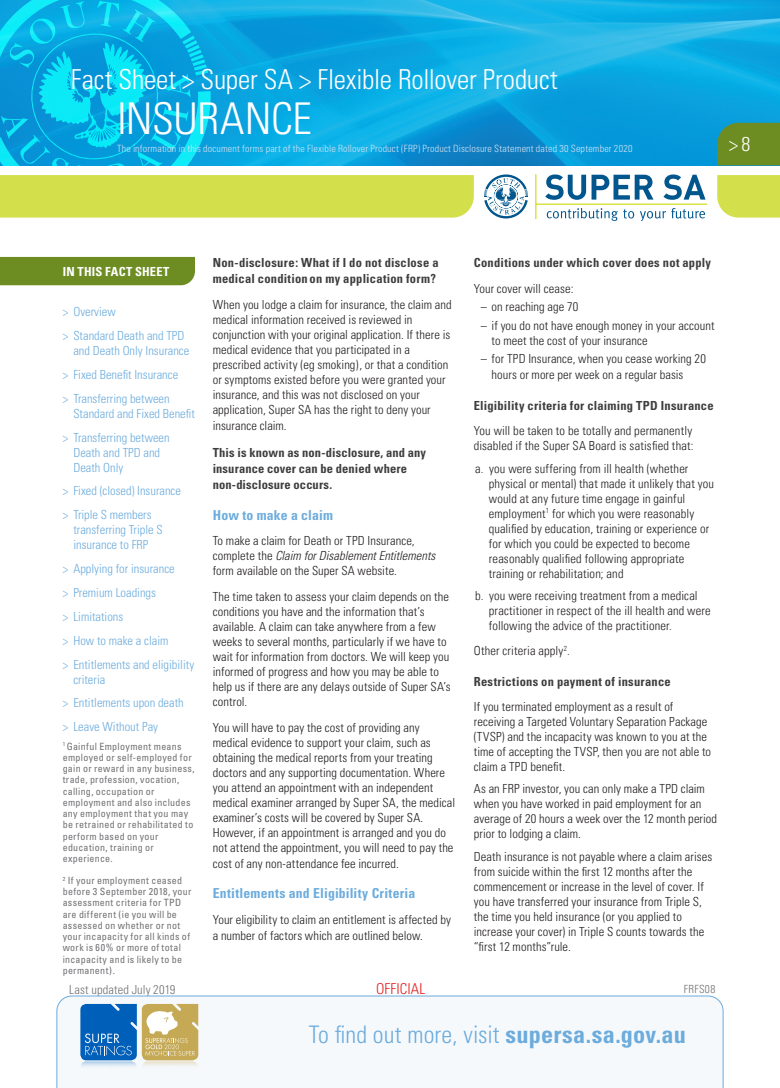
<style>
.page{position:relative;width:780px;height:1088px;background:#fff}
.page>*{position:absolute;margin:0;border:0;box-sizing:border-box;transform-origin:0 0}
.t1{font:300 condensed 43.75px "Univers";letter-spacing:-.01em;color:#fff}
.t2{font:300 condensed 27.5px "Univers";letter-spacing:-.005em;color:#fff}
.t3{font:300 condensed 24.25px "Univers";letter-spacing:.005em;color:#6cacdd}
.t4{font:300 condensed 20px "Univers";color:#fff}
.t5{font:300 condensed 15px "Univers";letter-spacing:.01em;color:#e32121}
.Body{font:700 condensed 13.75px "Univers";letter-spacing:.02em;color:#6cacdd}
.Body_Heading_-_blue{font:700 condensed 13.75px "Univers";letter-spacing:.01em;color:#6cacdd}
.Body-2{font:300 condensed 12.5px/15px "Univers";letter-spacing:.005em;color:#231f20}
.t6{font:300 condensed 12.5px/15px "Univers LT";letter-spacing:.01em;color:#231f20}
.t7{font:300 condensed 12.5px/23.9px "Univers";color:#6cacdd}
.Body_Heading_-_blue-2{font:700 condensed 12.5px/16.2px "Univers";letter-spacing:.02em;color:#3e3e3f}
.Body-3{font:700 condensed 12.5px/16.2px "Univers";letter-spacing:.01em;color:#3e3e3f}
.Body_Bullet{font:300 condensed 12.5px/15px "Univers";letter-spacing:.005em;color:#231f20}
.Body_Heading_-_black{font:700 condensed 12.5px "Univers";letter-spacing:.02em;color:#3e3e3f}
.Body_Bullet_-_end_li{font:300 condensed 12.5px/16.2px "Univers";letter-spacing:.005em;color:#231f20}
.t8{font:300 condensed 12.5px "Univers";letter-spacing:.01em;color:#717074}
.t9{font:700 condensed 12.5px "Univers";letter-spacing:.01em;color:#fff}
.t10{font:300 condensed 11.25px "Univers";letter-spacing:.025em;color:#717074}
.Body_Heading_-_blue-3{font:condensed 10px/11.2px "Univers";letter-spacing:.03em;color:#717074}
.t11{font:300 condensed 10px "Univers";letter-spacing:.015em;color:#cfe1f3}
.s1{font-style:italic}
.s2{font-weight:700}
</style>
<div class="page">
<img style="left:474px;top:0;width:306px;height:165px">
<svg style="left:545px;top:174px;width:108px;height:26px"></svg>
<svg style="left:663px;top:174px;width:42px;height:26px"></svg>
<svg style="left:546px;top:208px;width:88px;height:13px"></svg>
<svg style="left:640px;top:208px;width:65px;height:13px"></svg>
<hr style="left:535px;top:174px;width:1px;height:45px;background:#d8e039">
<hr style="left:535px;top:204px;width:172px;height:1px;background:#d8e039">
<svg style="left:484px;top:174px;width:44px;height:44px"></svg>
<svg style="left:717px;top:175px;width:63px;height:43px;background:#d6e055"></svg>
<svg style="left:0;top:0;width:474px;height:218px;background:#3cbac6"></svg>
<div style="left:717px;top:123px;width:63px;height:42px;background:#6d8d23"></div>
<div style="left:0;top:257px;width:195px;height:28px;background:#6d8d23"></div>
<div style="left:57px;top:996px;width:666px;height:92px;background:#f6f9fc"></div>
<svg style="left:80px;top:1004px;width:118px;height:84px"></svg>
<h2 class="t2" style="left:71px;top:63px;width:488px">Fact Sheet &gt; Super SA &gt; Flexible Rollover Product</h2>
<h1 class="t1" style="left:117px;top:93px;width:196px">INSURANCE</h1>
<p class="t11" style="left:117px;top:142px;width:517px">The information in this document forms part of the Flexible Rollover Product (FRP) Product Disclosure Statement dated 30 September 2020</p>
<h3 class="t4" style="left:729px;top:132px;width:23px">&gt;8</h3>
<p class="t9" style="left:63px;top:264px;width:108px">IN THIS FACT SHEET</p>
<p class="t7" style="left:63px;top:300px;width:123px">&gt; Overview<br>&gt; Standard Death and TPD</p>
<p class="t7" style="left:63px;top:339px;width:128px;text-indent:11px">and Death Only Insurance &gt; Fixed Benefit Insurance<br>&gt; Transferring between</p>
<p class="t7" style="left:63px;top:401px;width:134px;text-indent:11px">Standard and Fixed Benefit &gt; Transferring between</p>
<p class="t7" style="left:73px;top:445px;width:88px;line-height:15px">Death and TPD and<br>Death Only</p>
<p class="t7" style="left:63px;top:479px;width:120px">&gt; Fixed (closed) Insurance &gt; Triple S members</p>
<p class="t7" style="left:73px;top:522px;width:91px;line-height:15px">transferring Triple S insurance to FRP</p>
<p class="t7" style="left:63px;top:557px;width:133px">&gt; Applying for insurance<br>&gt; Premium Loadings<br>&gt; Limitations<br>&gt; How to make a claim<br>&gt; Entitlements and eligibility</p>
<p class="t7" style="left:63px;top:667px;width:122px;text-indent:11px">criteria<br>&gt; Entitlements upon death &gt; Leave Without Pay</p>
<p class="Body_Heading_-_blue-3" style="left:63px;top:740px;width:133px"><sup>1</sup> Gainful Employment means employed or self-employed for gain or reward in any business, trade, profession, vocation, calling, occupation or employment and also includes any employment that you may be retrained or rehabilitated to perform based on your education, training or experience.</p>
<p class="Body_Heading_-_blue-3" style="left:63px;top:874px;width:130px"><sup>2</sup> If your employment ceased before 3 September 2018, your assessment criteria for TPD are different (ie you will be assessed on whether or not your incapacity for all kinds of work is 60% or more of total incapacity and is likely to be permanent).</p>
<p class="Body_Heading_-_blue-2" style="left:213px;top:254px;width:227px">Non-disclosure: What if I do not disclose a medical condition on my application form?</p>
<p class="Body-2" style="left:213px;top:297px;width:240px">When you lodge a claim for insurance, the claim and medical information received is reviewed in conjunction with your original application. If there is medical evidence that you participated in a prescribed activity (eg smoking), or that a condition or symptoms existed before you were granted your insurance, and this was not disclosed on your application, Super SA has the right to deny your</p>
<p class="Body-2" style="left:213px;top:418px;width:75px">insurance claim.</p>
<p class="Body-3" style="left:213px;top:444px;width:215px">This is known as non-disclosure, and any insurance cover can be denied where non-disclosure occurs.</p>
<p class="Body_Heading_-_blue" style="left:213px;top:506px;width:122px">How to make a claim</p>
<p class="Body-2" style="left:213px;top:533px;width:224px">To make a claim for Death or TPD Insurance, complete the <span class="s1">Claim for Disablement Entitlements </span>form available on the Super SA website.</p>
<p class="Body-2" style="left:213px;top:589px;width:239px">The time taken to assess your claim depends on the conditions you have and the information that’s available. A claim can take anywhere from a few weeks to several months, particularly if we have to wait for information from doctors. We will keep you informed of progress and how you may be able to help us if there are any delays outside of Super SA’s control.</p>
<p class="Body-2" style="left:213px;top:720px;width:244px">You will have to pay the cost of providing any medical evidence to support your claim, such as obtaining the medical reports from your treating doctors and any supporting documentation. Where you attend an appointment with an independent medical examiner arranged by Super SA, the medical examiner’s costs will be covered by Super SA.<br>However, if an appointment is arranged and you do not attend the appointment, you will need to pay the</p>
<p class="Body-2" style="left:213px;top:856px;width:187px">cost of any non-attendance fee incurred.</p>
<p class="Body" style="left:213px;top:885px;width:204px">Entitlements and Eligibility Criteria</p>
<p class="Body-2" style="left:213px;top:911px;width:240px;line-height:16.2px">Your eligibility to claim an entitlement is affected by a number of factors which are outlined below.</p>
<p class="Body_Heading_-_black" style="left:474px;top:255px;width:239px">Conditions under which cover does not apply</p>
<p class="Body-2" style="left:474px;top:281px;width:101px">Your cover will cease:</p>
<p class="Body_Bullet" style="left:481px;top:299px;width:99px">– on reaching age 70</p>
<p class="Body_Bullet" style="left:491px;top:318px;width:224px;text-indent:-11px">– if you do not have enough money in your account to meet the cost of your insurance</p>
<p class="Body_Bullet_-_end_li" style="left:491px;top:351px;width:216px;text-indent:-11px">– for TPD Insurance, when you cease working 20 hours or more per week on a regular basis</p>
<p class="Body_Heading_-_black" style="left:474px;top:398px;width:241px">Eligibility criteria for claiming TPD Insurance</p>
<p class="t6" style="left:474px;top:423px;width:221px">You will be taken to be totally and permanently disabled if the Super SA Board is satisfied that:</p>
<p class="t6" style="left:489px;top:461px;width:227px;text-indent:-14px">a. you were suffering from ill health (whether physical or mental) that made it unlikely that you would at any future time engage in gainful employment<sup>1</sup> for which you were reasonably qualified by education, training or experience or for which you could be expected to become reasonably qualified following appropriate training or rehabilitation; and</p>
<p class="t6" style="left:489px;top:588px;width:223px;text-indent:-14px">b. you were receiving treatment from a medical practitioner in respect of the ill health and were following the advice of the practitioner.</p>
<p class="t6" style="left:474px;top:643px;width:98px">Other criteria apply<sup>2</sup>.</p>
<p class="Body_Heading_-_blue-2" style="left:474px;top:673px;width:198px">Restrictions on payment of insurance</p>
<p class="Body-2" style="left:474px;top:699px;width:239px">If you terminated employment as a result of receiving a Targeted Voluntary Separation Package (TVSP) and the incapacity was known to you at the time of accepting the TVSP, then you are not able to claim a TPD benefit.</p>
<p class="Body-2" style="left:474px;top:781px;width:245px">As an FRP investor, you can only make a TPD claim when you have worked in paid employment for an average of 20 hours a week over the 12 month period prior to lodging a claim.</p>
<p class="Body-2" style="left:474px;top:849px;width:240px">Death insurance is not payable where a claim arises from suicide within the first 12 months after the commencement or increase in the level of cover. If you have transferred your insurance from Triple S, the time you held insurance (or you applied to increase your cover) in Triple S counts towards the “first 12 months”rule.</p>
<p class="t8" style="left:69px;top:982px;width:107px">Last updated July 2019</p>
<p class="t5" style="left:376px;top:980px;width:51px">OFFICIAL</p>
<p class="t10" style="left:684px;top:983px;width:33px">FRFS08</p>
<h3 class="t3" style="left:309px;top:1019px;width:378px">To find out more, visit <span class="s2">supersa.sa.gov.au</span></h3>
</div>
